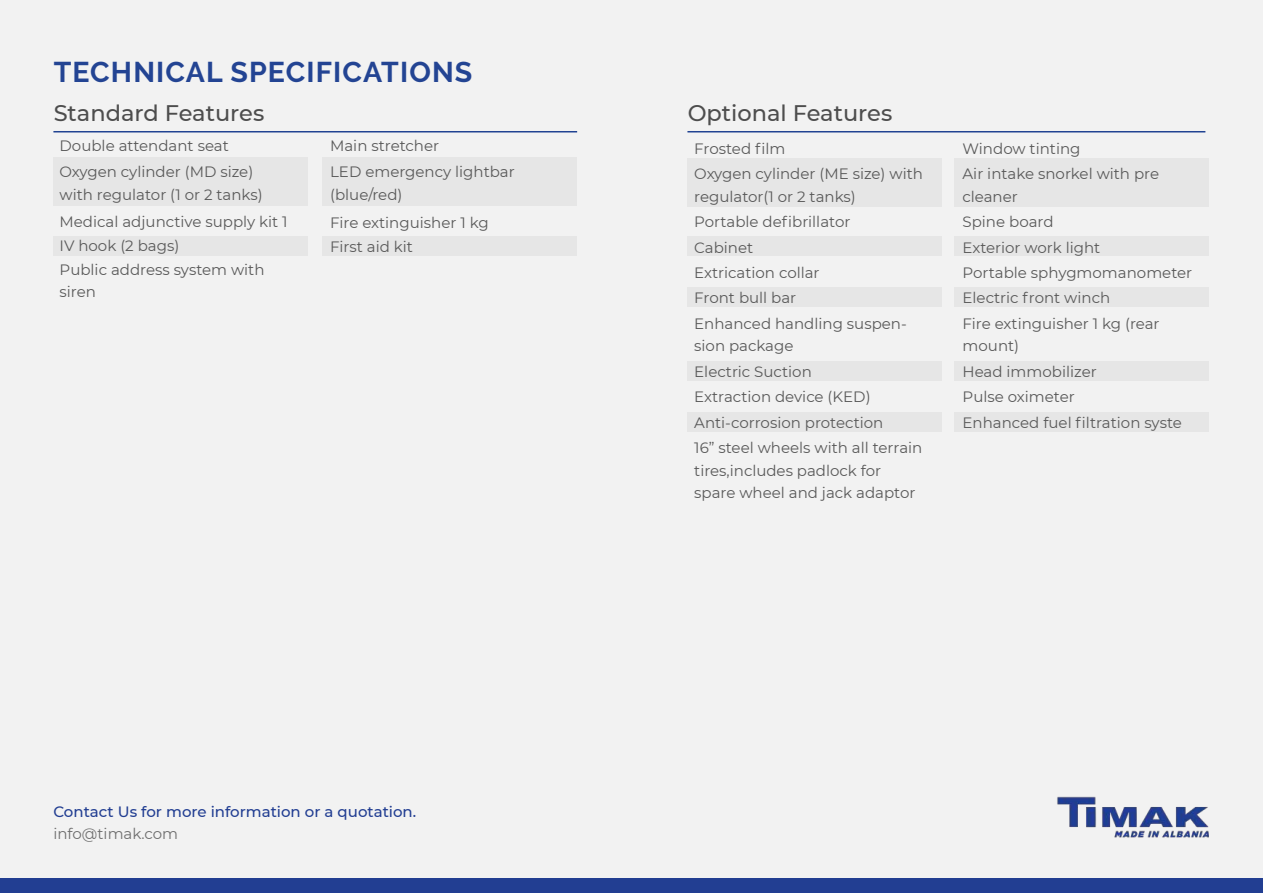
<style>
.page{position:relative;width:1263px;height:893px;background:#f2f2f2}
.page>*{position:absolute;margin:0;border:0;box-sizing:border-box;transform-origin:0 0}
.t1{font:700 28.5px "Raleway";letter-spacing:.04em;color:#234493}
.t2{font:500 22.5px "Montserrat";color:#4d4d4d}
.t3{font:15px/22.5px "Montserrat";color:#595959}
.t4{font:500 15px "Montserrat";color:#223e92}
.t5{font:15px "Montserrat";color:#6e6e6e}
</style>
<div class="page">
<div style="left:53px;top:157px;width:255px;height:49px;background:#e6e6e6"></div>
<div style="left:53px;top:237px;width:255px;height:19px;background:#e6e6e6"></div>
<div style="left:323px;top:157px;width:254px;height:49px;background:#e6e6e6"></div>
<div style="left:323px;top:237px;width:254px;height:19px;background:#e6e6e6"></div>
<hr style="left:53px;top:131px;width:524px;height:1px;background:#214392">
<hr style="left:687px;top:131px;width:518px;height:1px;background:#214392">
<div style="left:0;top:878px;width:1263px;height:15px;background:#223e92"></div>
<img style="left:1057px;top:796px;width:152px;height:42px">
<div style="left:687px;top:236px;width:254px;height:20px;background:#e6e6e6"></div>
<div style="left:687px;top:287px;width:254px;height:20px;background:#e6e6e6"></div>
<div style="left:687px;top:361px;width:254px;height:20px;background:#e6e6e6"></div>
<div style="left:687px;top:412px;width:254px;height:19px;background:#e6e6e6"></div>
<div style="left:687px;top:158px;width:254px;height:49px;background:#e6e6e6"></div>
<div style="left:954px;top:236px;width:254px;height:20px;background:#e6e6e6"></div>
<div style="left:954px;top:287px;width:254px;height:20px;background:#e6e6e6"></div>
<div style="left:954px;top:361px;width:254px;height:20px;background:#e6e6e6"></div>
<div style="left:954px;top:412px;width:254px;height:19px;background:#e6e6e6"></div>
<div style="left:954px;top:158px;width:254px;height:49px;background:#e6e6e6"></div>
<h1 class="t1" style="left:54px;top:56px;width:420px">TECHNICAL SPECIFICATIONS</h1>
<h2 class="t2" style="left:54px;top:97px;width:212px">Standard Features</h2>
<h2 class="t2" style="left:688px;top:97px;width:206px">Optional Features</h2>
<p class="t3" style="left:60px;top:134px;width:171px">Double attendant seat</p>
<p class="t3" style="left:330px;top:134px;width:110px">Main stretcher</p>
<p class="t3" style="left:60px;top:160px;width:205px">Oxygen cylinder (MD size) with regulator (1 or 2 tanks)</p>
<p class="t3" style="left:330px;top:160px;width:186px">LED emergency lightbar (blue/red)</p>
<p class="t3" style="left:60px;top:234px;width:206px;line-height:23.1px">IV hook (2 bags)<br>Public address system with siren</p>
<p class="t3" style="left:60px;top:210px;width:230px">Medical adjunctive supply kit 1</p>
<p class="t3" style="left:330px;top:210px;width:160px;line-height:24px">Fire extinguisher 1 kg<br>First aid kit</p>
<p class="t3" style="left:694px;top:137px;width:93px">Frosted film</p>
<p class="t3" style="left:694px;top:162px;width:230px">Oxygen cylinder (ME size) with regulator(1 or 2 tanks)</p>
<p class="t3" style="left:694px;top:208px;width:158px;line-height:25.5px">Portable defibrillator<br>Cabinet<br>Extrication collar</p>
<p class="t3" style="left:694px;top:286px;width:104px">Front bull bar</p>
<p class="t3" style="left:694px;top:312px;width:214px">Enhanced handling suspen&shy;sion package</p>
<p class="t3" style="left:694px;top:360px;width:119px">Electric Suction</p>
<p class="t3" style="left:694px;top:384px;width:191px;line-height:25.5px">Extraction device (KED)<br>Anti-corrosion protection</p>
<p class="t3" style="left:694px;top:436px;width:230px">16” steel wheels with all terrain tires,includes padlock for spare wheel and jack adaptor</p>
<p class="t3" style="left:962px;top:137px;width:119px">Window tinting</p>
<p class="t3" style="left:962px;top:162px;width:198px">Air intake snorkel with pre cleaner</p>
<p class="t3" style="left:962px;top:235px;width:139px">Exterior work light</p>
<p class="t3" style="left:962px;top:286px;width:149px">Electric front winch</p>
<p class="t3" style="left:962px;top:210px;width:92px">Spine board</p>
<p class="t3" style="left:962px;top:261px;width:231px">Portable sphygmomanometer</p>
<p class="t3" style="left:962px;top:312px;width:199px">Fire extinguisher 1 kg (rear mount)</p>
<p class="t3" style="left:962px;top:360px;width:136px">Head immobilizer</p>
<p class="t3" style="left:962px;top:411px;width:221px">Enhanced fuel filtration syste</p>
<p class="t3" style="left:962px;top:385px;width:114px">Pulse oximeter</p>
<p class="t4" style="left:53px;top:801px;width:364px">Contact Us for more information or a quotation.</p>
<p class="t5" style="left:53px;top:823px;width:126px">info@timak.com</p>
</div>
